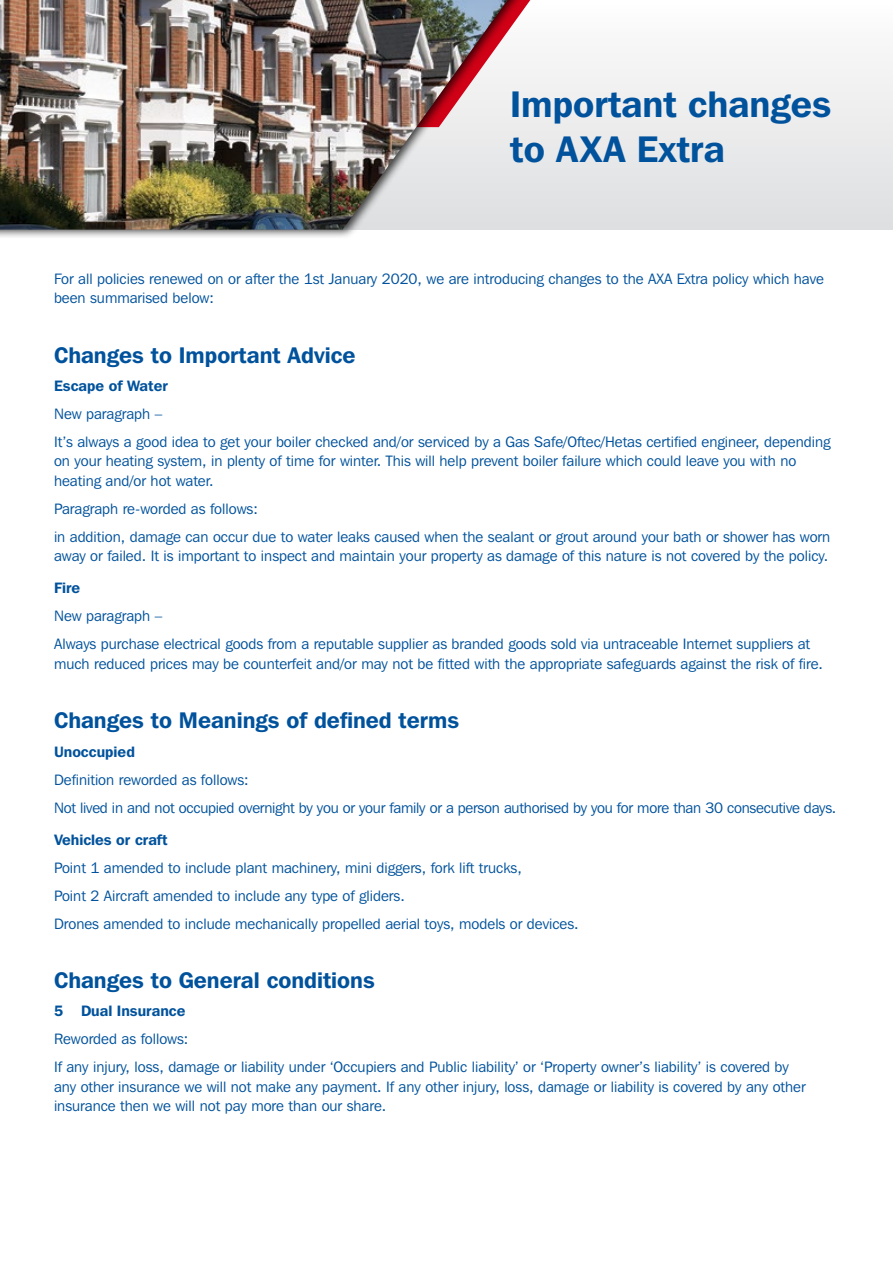
<style>
.page{position:relative;width:893px;height:1263px;background:#fff}
.page>*{position:absolute;margin:0;border:0;box-sizing:border-box;transform-origin:0 0}
.t1{font:600 36.75px/45px "Franklin Gothic IT Cby BT";color:#00529c}
.t2{font:600 22.5px "Franklin Gothic IT Cby BT";color:#00529c}
.t3{font:15px/28px "Franklin Gothic IT Cby BT";color:#00529c}
.t4{font:600 15px "Franklin Gothic IT Cby BT";color:#00529c}
</style>
<div class="page">
<div style="left:0;top:0;width:893px;height:230px;background:linear-gradient(to bottom,#fefdfd,#dddee0)"></div>
<div style="left:0;top:0;width:529px;height:239px;background:#000;opacity:.75"></div>
<img style="left:0;top:0;width:507px;height:230px">
<h1 class="t1" style="left:510px;top:81px;width:323px">Important changes to AXA Extra</h1>
<p class="t3" style="left:54px;top:268px;width:771px;line-height:19.5px">For all policies renewed on or after the 1st January 2020, we are introducing changes to the AXA Extra policy which have been summarised below:</p>
<h2 class="t2" style="left:54px;top:341px;width:303px">Changes to Important Advice</h2>
<p class="t4" style="left:54px;top:376px;width:115px">Escape of Water</p>
<p class="t3" style="left:54px;top:399px;width:778px">New paragraph –<br>It’s always a good idea to get your boiler checked and/or serviced by a Gas Safe/Oftec/Hetas certified engineer, depending</p>
<p class="t3" style="left:54px;top:451px;width:744px;line-height:19.5px">on your heating system, in plenty of time for winter. This will help prevent boiler failure which could leave you with no heating and/or hot water.</p>
<p class="t3" style="left:54px;top:494px;width:778px">Paragraph re-worded as follows:<br>in addition, damage can occur due to water leaks caused when the sealant or grout around your bath or shower has worn</p>
<p class="t3" style="left:54px;top:542px;width:776px">away or failed. It is important to inspect and maintain your property as damage of this nature is not covered by the policy.</p>
<p class="t4" style="left:54px;top:579px;width:28px">Fire</p>
<p class="t3" style="left:54px;top:602px;width:758px">New paragraph –<br>Always purchase electrical goods from a reputable supplier as branded goods sold via untraceable Internet suppliers at</p>
<p class="t3" style="left:54px;top:649px;width:771px">much reduced prices may be counterfeit and/or may not be fitted with the appropriate safeguards against the risk of fire.</p>
<h2 class="t2" style="left:54px;top:706px;width:406px">Changes to Meanings of defined terms</h2>
<p class="t4" style="left:54px;top:742px;width:82px">Unoccupied</p>
<p class="t3" style="left:54px;top:765px;width:784px">Definition reworded as follows:<br>Not lived in and not occupied overnight by you or your family or a person authorised by you for more than 30 consecutive days.</p>
<p class="t4" style="left:54px;top:830px;width:115px">Vehicles or craft</p>
<p class="t3" style="left:54px;top:853px;width:526px">Point 1 amended to include plant machinery, mini diggers, fork lift trucks,<br>Point 2 Aircraft amended to include any type of gliders.<br>Drones amended to include mechanically propelled aerial toys, models or devices.</p>
<h2 class="t2" style="left:54px;top:966px;width:322px">Changes to General conditions</h2>
<p class="t4" style="left:54px;top:1002px;width:133px">5 Dual Insurance</p>
<p class="t3" style="left:54px;top:1025px;width:736px">Reworded as follows:<br>If any injury, loss, damage or liability under ‘Occupiers and Public liability’ or ‘Property owner’s liability’ is covered by</p>
<p class="t3" style="left:54px;top:1077px;width:753px;line-height:19.5px">any other insurance we will not make any payment. If any other injury, loss, damage or liability is covered by any other insurance then we will not pay more than our share.</p>
</div>
